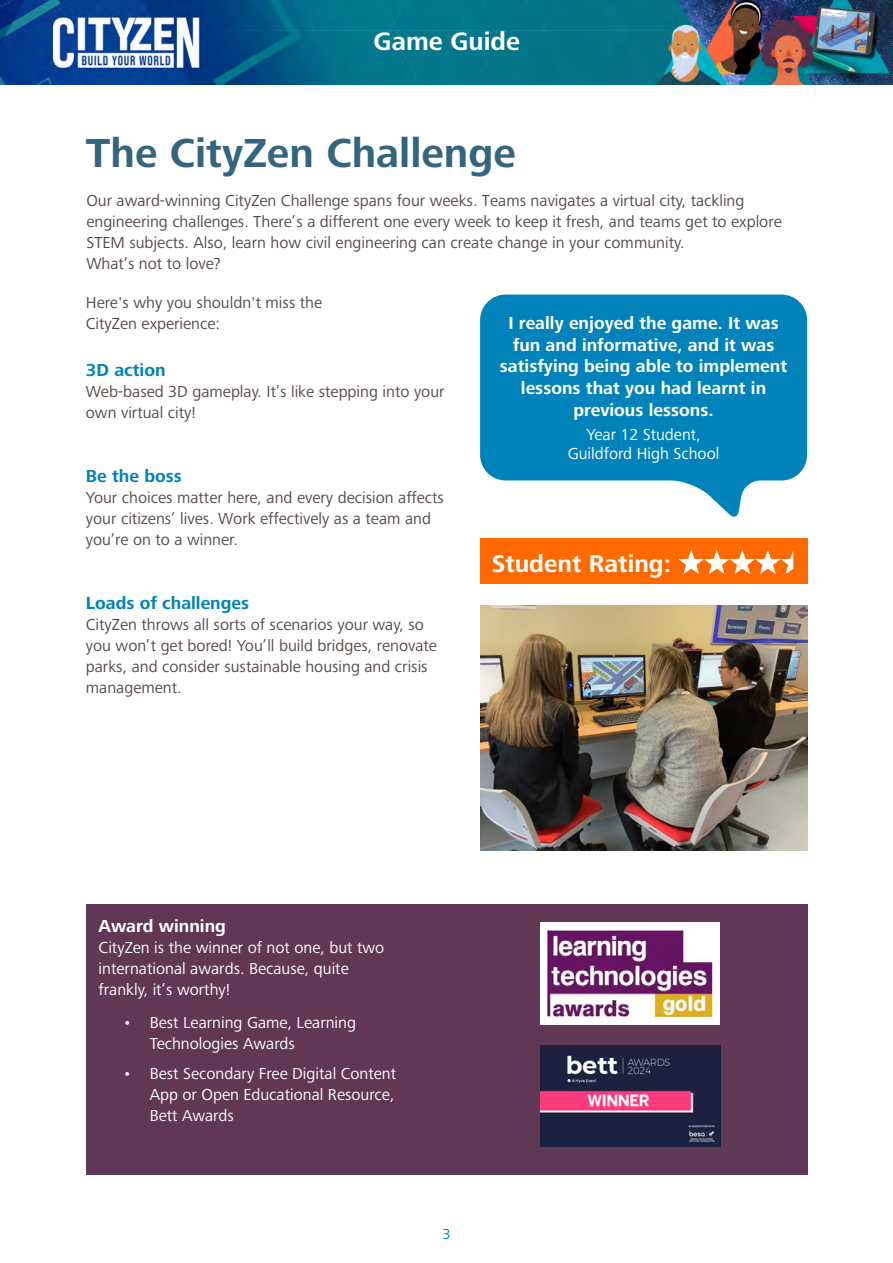
<style>
.page{position:relative;width:893px;height:1263px;background:#fff}
.page>*{position:absolute;margin:0;border:0;box-sizing:border-box;transform-origin:0 0}
.heading_1_16pt{font:700 42px "Frutiger Next";color:#34657f}
.t1{font:700 26.1px "Frutiger Next";color:#fff}
.Body_11pt{font:700 24.9px "Frutiger Next";color:#fff}
.Body_11pt-2{font:700 18px/21.6px "Frutiger Next";color:#fff;text-align:center}
.Body_11pt-3{font:700 18px "Frutiger Next";color:#0082ba}
.Body_11pt-4{font:16.5px/21px "Frutiger Next";color:#554a46}
.heading_1_16pt-2{font:16.5px/21px "Frutiger Next";color:#554a46}
.Body_11pt-5{font:16.5px/21px "Frutiger Next";color:#fff}
.t2{font:15px "Frutiger Next";color:#0082ba}
</style>
<div class="page">
<svg style="left:480px;top:295px;width:327px;height:222px;fill:#0082ba"></svg>
<div style="left:480px;top:538px;width:327px;height:46px;background:#ff6900"></div>
<svg style="left:678px;top:550px;width:115px;height:24px"></svg>
<img style="left:480px;top:605px;width:327px;height:246px">
<div style="left:86px;top:904px;width:721px;height:271px;background:#603754"></div>
<img style="left:540px;top:1046px;width:180px;height:101px">
<img style="left:540px;top:923px;width:179px;height:101px">
<img style="left:0;top:0;width:893px;height:85px">
<h2 class="t1" style="left:374px;top:27px;width:148px">Game Guide</h2>
<p class="heading_1_16pt" style="left:86px;top:129px;width:431px">The CityZen Challenge</p>
<p class="heading_1_16pt-2" style="left:86px;top:190px;width:697px">Our award-winning CityZen Challenge spans four weeks. Teams navigates a virtual city, tackling engineering challenges. There’s a different one every week to keep it fresh, and teams get to explore STEM subjects. Also, learn how civil engineering can create change in your community.<br>What’s not to love?</p>
<p class="Body_11pt-4" style="left:86px;top:292px;width:238px">Here's why you shouldn't miss the<br>CityZen experience:</p>
<p class="Body_11pt-3" style="left:86px;top:360px;width:81px">3D action</p>
<p class="Body_11pt-4" style="left:86px;top:381px;width:360px">Web-based 3D gameplay. It’s like stepping into your own virtual city!</p>
<p class="Body_11pt-2" style="left:500px;top:312px;width:289px">I really enjoyed the game. It was fun and informative, and it was satisfying being able to implement lessons that you had learnt in previous lessons.</p>
<p class="Body_11pt-5" style="left:568px;top:424px;width:153px;line-height:19.8px;text-align:center">Year 12 Student,<br>Guildford High School</p>
<p class="Body_11pt-3" style="left:86px;top:466px;width:97px">Be the boss</p>
<p class="Body_11pt-4" style="left:86px;top:487px;width:360px">Your choices matter here, and every decision affects your citizens’ lives. Work effectively as a team and you’re on to a winner.</p>
<p class="Body_11pt-3" style="left:86px;top:593px;width:165px">Loads of challenges</p>
<p class="Body_11pt-4" style="left:86px;top:614px;width:353px">CityZen throws all sorts of scenarios your way, so you won’t get bored! You’ll build bridges, renovate parks, and consider sustainable housing and crisis management.</p>
<p class="Body_11pt" style="left:492px;top:549px;width:181px">Student Rating:</p>
<p class="Body_11pt-2" style="left:99px;top:915px;width:129px">Award winning</p>
<p class="Body_11pt-5" style="left:99px;top:937px;width:287px">CityZen is the winner of not one, but two international awards. Because, quite frankly, it’s worthy!</p>
<p class="Body_11pt-5" style="left:150px;top:1012px;width:208px;text-indent:-27px">• Best Learning Game, Learning<br>Technologies Awards</p>
<p class="Body_11pt-5" style="left:150px;top:1063px;width:248px;text-align:justify;text-indent:-27px">• Best Secondary Free Digital Content App or Open Educational Resource, Bett Awards</p>
<p class="t2" style="left:442px;top:1225px;width:10px">3</p>
</div>
